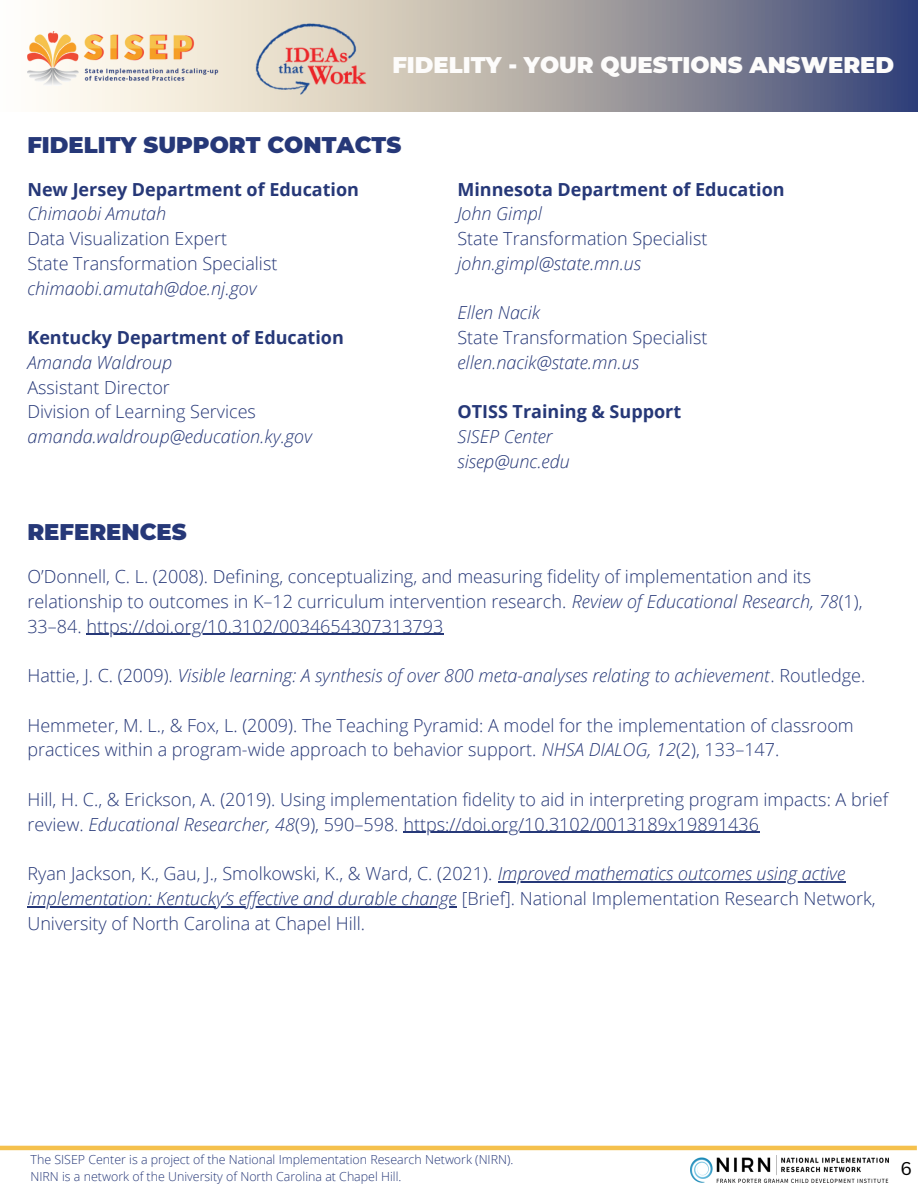
<style>
.page{position:relative;width:918px;height:1188px;background:#fff}
.page>*{position:absolute;margin:0;border:0;box-sizing:border-box;transform-origin:0 0}
.t1{font:900 22.65px "Montserrat";color:#263878}
.t2{font:900 22.65px "Montserrat";color:#fdfcfb}
.t3{font:300 18px/24.8px "Open Sans";color:#263878}
.t4{font:italic 300 18px/24.8px "Open Sans";color:#263878}
.t5{font:700 18px "Open Sans";color:#263878}
.t6{font:18px "Canva Sans";color:#000}
.t7{font:300 12.45px/16.6px "Open Sans";color:#263878}
.s1{font-style:italic}
.s2{font-style:normal}
</style>
<div class="page">
<svg style="left:43px;top:0;width:875px;height:112px;background:#a5a3a8"></svg>
<img style="left:27px;top:31px;width:194px;height:54px">
<img style="left:253px;top:21px;width:116px;height:75px">
<img style="left:691px;top:1155px;width:198px;height:27px">
<hr style="left:0;top:1146px;width:917px;height:4px;background:#f5c14d">
<hr style="left:86px;top:634px;width:358px;height:1px;background:#263878">
<hr style="left:403px;top:832px;width:357px;height:1px;background:#263878">
<hr style="left:498px;top:881px;width:348px;height:1px;background:#263878">
<hr style="left:27px;top:906px;width:430px;height:1px;background:#263878">
<p class="t2" style="left:392px;top:51px;width:503px">FIDELITY - YOUR QUESTIONS ANSWERED</p>
<p class="t1" style="left:27px;top:131px;width:375px">FIDELITY SUPPORT CONTACTS</p>
<p class="t5" style="left:27px;top:176px;width:333px">New Jersey Department of Education</p>
<p class="t4" style="left:27px;top:201px;width:140px">Chimaobi Amutah</p>
<p class="t3" style="left:27px;top:226px;width:251px">Data Visualization Expert<br>State Transformation Specialist</p>
<p class="t4" style="left:27px;top:275px;width:231px">chimaobi.amutah@doe.nj.gov</p>
<p class="t5" style="left:27px;top:325px;width:318px">Kentucky Department of Education</p>
<p class="t4" style="left:27px;top:349px;width:146px">Amanda Waldroup</p>
<p class="t3" style="left:27px;top:374px;width:230px">Assistant Director<br>Division of Learning Services</p>
<p class="t4" style="left:27px;top:424px;width:286px">amanda.waldroup@education.ky.gov</p>
<p class="t1" style="left:27px;top:518px;width:161px">REFERENCES</p>
<p class="t5" style="left:457px;top:176px;width:329px">Minnesota Department of Education</p>
<p class="t4" style="left:457px;top:201px;width:86px">John Gimpl</p>
<p class="t3" style="left:457px;top:226px;width:251px">State Transformation Specialist</p>
<p class="t4" style="left:457px;top:250px;width:185px">john.gimpl@state.mn.us</p>
<p class="t4" style="left:457px;top:300px;width:84px">Ellen Nacik</p>
<p class="t3" style="left:457px;top:325px;width:251px">State Transformation Specialist</p>
<p class="t4" style="left:457px;top:349px;width:183px">ellen.nacik@state.mn.us</p>
<p class="t5" style="left:457px;top:399px;width:225px">OTISS Training &amp; Support</p>
<p class="t4" style="left:457px;top:424px;width:114px">SISEP Center sisep@unc.edu</p>
<p class="t3" style="left:27px;top:564px;width:837px">O’Donnell, C. L. (2008). Defining, conceptualizing, and measuring fidelity of implementation and its relationship to outcomes in K–12 curriculum intervention research. <span class="s1">Review of Educational Research, 78</span>(1),<br>33–84. https://doi.org/10.3102/0034654307313793</p>
<p class="t4" style="left:27px;top:663px;width:839px"><span class="s2">Hattie, J. C. (2009).</span> Visible learning: A synthesis of over 800 meta-analyses relating to achievement<span class="s2">. Routledge.</span></p>
<p class="t3" style="left:27px;top:712px;width:828px">Hemmeter, M. L., &amp; Fox, L. (2009). The Teaching Pyramid: A model for the implementation of classroom practices within a program-wide approach to behavior support. <span class="s1">NHSA DIALOG, 12</span>(2), 133–147.</p>
<p class="t3" style="left:27px;top:786px;width:862px">Hill, H. C., &amp; Erickson, A. (2019). Using implementation fidelity to aid in interpreting program impacts: A brief review. <span class="s1">Educational Researcher, 48</span>(9), 590–598. https://doi.org/10.3102/0013189x19891436</p>
<p class="t3" style="left:27px;top:861px;width:850px">Ryan Jackson, K., Gau, J., Smolkowski, K., &amp; Ward, C. (2021). <span class="s1">Improved mathematics outcomes using active implementation: Kentucky’s effective and durable change</span> [Brief]. National Implementation Research Network,<br>University of North Carolina at Chapel Hill.</p>
<p class="t7" style="left:31px;top:1151px;width:484px">The SISEP Center is a project of the National Implementation Research Network (NIRN).<br>NIRN is a network of the University of North Carolina at Chapel Hill.</p>
<p class="t6" style="left:900px;top:1156px;width:13px">6</p>
</div>
